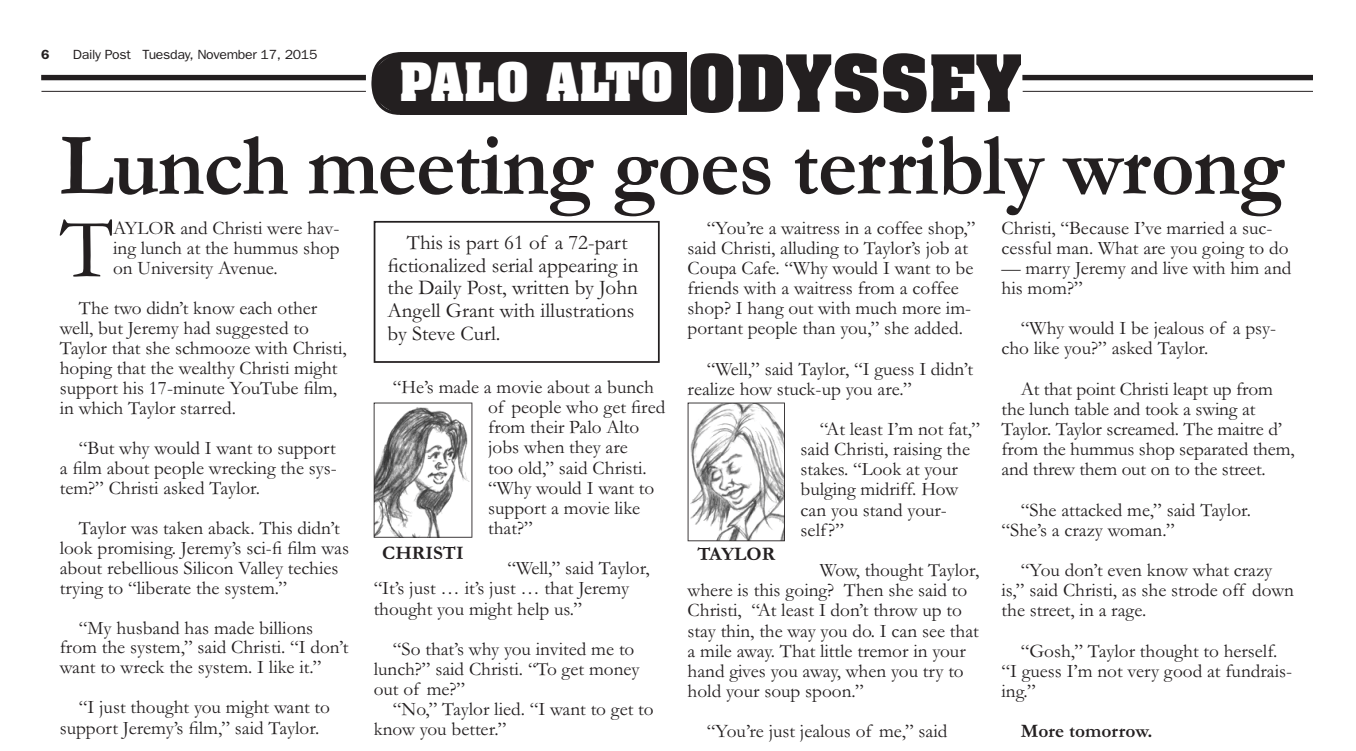
<style>
.page{position:relative;width:1356px;height:751px;background:#fff}
.page>*{position:absolute;margin:0;border:0;box-sizing:border-box;transform-origin:0 0}
.t1{font:700 89.25px "Garamond";letter-spacing:-.015em;color:#231f20;scale:.95 1}
.t2{font:86.62px "Garamond";color:#231f20}
.t3{font:700 44.98px "Aachen";letter-spacing:.025em;color:#fff}
.t4{font:21px/22.8px "Garamond";color:#231f20}
.t5{font:19.25px/20.1px "Garamond";color:#231f20}
.t6{font:700 19.25px "Garamond";color:#231f20}
.t7{font:13.3px "Franklin Gothic";letter-spacing:-.02em;color:#231f20;scale:1.05 1}
.t8{font:600 13.3px "Franklin Gothic";color:#231f20;scale:1.05 1}
.s1{font-size:67.02px;color:#231f20}
</style>
<div class="page">
<hr style="left:41px;top:91px;width:325px;height:1px;background:#231f20">
<div style="left:41px;top:75px;width:325px;height:5px;background:#231f20"></div>
<div style="left:372px;top:52px;width:75px;height:63px;background:#231f20;border-radius:50%"></div>
<div style="left:401px;top:52px;width:286px;height:63px;background:#231f20"></div>
<hr style="left:1023px;top:91px;width:289px;height:1px;background:#231f20">
<div style="left:1022px;top:75px;width:290px;height:5px;background:#231f20"></div>
<svg style="left:374px;top:221px;width:286px;height:141px"></svg>
<svg style="left:374px;top:402px;width:98px;height:135px"></svg>
<svg style="left:688px;top:402px;width:97px;height:139px"></svg>
<p class="t8" style="left:41px;top:47px;width:9px">6</p>
<p class="t7" style="left:73px;top:47px;width:234px">Daily Post Tuesday, November 17, 2015</p>
<h3 class="t3" style="left:400px;top:50px;width:625px">PALO ALTO <span class="s1">ODYSSEY</span></h3>
<h1 class="t1" style="left:60px;top:112px;width:1291px">Lunch meeting goes terribly wrong</h1>
<h2 class="t2" style="left:60px;top:196px;width:55px">T</h2>
<p class="t5" style="left:113px;top:217px;width:228px;text-align:justify">AYLOR and Christi were hav&shy;ing lunch at the hummus shop on University Avenue.</p>
<p class="t5" style="left:60px;top:297px;width:289px;text-indent:19px">The two didn’t know each other well, but Jeremy had suggested to Taylor that she schmooze with Christi, hoping that the wealthy Christi might support his 17-minute YouTube film, in which Taylor starred.</p>
<p class="t5" style="left:60px;top:437px;width:279px;text-align:justify;text-indent:19px">“But why would I want to support a film about people wrecking the sys&shy;tem?” Christi asked Taylor.</p>
<p class="t5" style="left:60px;top:517px;width:291px;text-indent:19px">Taylor was taken aback. This didn’t look promising. Jeremy’s sci-fi film was about rebellious Silicon Valley techies trying to “liberate the system.”</p>
<p class="t5" style="left:60px;top:617px;width:290px;text-indent:19px">“My husband has made billions from the system,” said Christi. “I don’t want to wreck the system. I like it.”</p>
<p class="t5" style="left:60px;top:696px;width:272px;text-indent:19px">“I just thought you might want to support Jeremy’s film,” said Taylor.</p>
<p class="t5" style="left:688px;top:217px;width:289px;text-indent:19px">“You’re a waitress in a coffee shop,” said Christi, alluding to Taylor’s job at Coupa Cafe. “Why would I want to be friends with a waitress from a coffee shop? I hang out with much more im&shy;portant people than you,” she added.</p>
<p class="t5" style="left:688px;top:358px;width:287px;text-indent:19px">“Well,” said Taylor, “I guess I didn’t realize how stuck-up you are.”</p>
<p class="t5" style="left:801px;top:418px;width:181px;text-indent:19px">“At least I’m not fat,” said Christi, raising the stakes. “Look at your bulging midriff. How can you stand your&shy;self?”</p>
<p class="t5" style="left:688px;top:559px;width:293px;text-indent:132px">Wow, thought Taylor, where is this going? Then she said to<br>Christi, “At least I don’t throw up to stay thin, the way you do. I can see that a mile away. That little tremor in your hand gives you away, when you try to hold your soup spoon.”</p>
<p class="t5" style="left:707px;top:720px;width:242px">“You’re just jealous of me,” said</p>
<p class="t4" style="left:388px;top:230px;width:252px;text-indent:19px">This is part 61 of a 72-part fictionalized serial appearing in the Daily Post, written by John<br>Angell Grant with illustrations by Steve Curl.</p>
<p class="t5" style="left:488px;top:376px;width:179px;text-indent:-95px">“He’s made a movie about a bunch of people who get fired from their Palo Alto jobs when they are<br>too old,” said Christi. “Why would I want to support a movie like that?”</p>
<p class="t5" style="left:374px;top:557px;width:278px;text-indent:134px">“Well,” said Taylor, “It’s just … it’s just … that Jeremy thought you might help us.”</p>
<p class="t5" style="left:374px;top:638px;width:267px;text-indent:19px">“So that’s why you invited me to lunch?” said Christi. “To get money out of me?”</p>
<p class="t5" style="left:374px;top:698px;width:282px;text-indent:19px">“No,” Taylor lied. “I want to get to know you better.”</p>
<p class="t6" style="left:382px;top:541px;width:83px">CHRISTI</p>
<p class="t6" style="left:697px;top:542px;width:79px">TAYLOR</p>
<p class="t5" style="left:1002px;top:217px;width:288px">Christi, “Because I’ve married a suc&shy;cessful man. What are you going to do</p>
<p class="t5" style="left:1002px;top:257px;width:291px">— marry Jeremy and live with him and his mom?”</p>
<p class="t5" style="left:1002px;top:318px;width:276px;text-indent:19px">“Why would I be jealous of a psy&shy;cho like you?” asked Taylor.</p>
<p class="t5" style="left:1002px;top:378px;width:294px;text-indent:19px">At that point Christi leapt up from the lunch table and took a swing at Taylor. Taylor screamed. The maitre d’ from the hummus shop separated them, and threw them out on to the street.</p>
<p class="t5" style="left:1002px;top:499px;width:251px;text-indent:19px">“She attacked me,” said Taylor. “She’s a crazy woman.”</p>
<p class="t5" style="left:1002px;top:559px;width:294px;text-indent:19px">“You don’t even know what crazy is,” said Christi, as she strode off down the street, in a rage.</p>
<p class="t5" style="left:1002px;top:640px;width:292px;text-indent:19px">“Gosh,” Taylor thought to herself. “I guess I’m not very good at fundrais&shy;ing.”</p>
<p class="t6" style="left:1021px;top:719px;width:133px">More tomorrow.</p>
</div>
